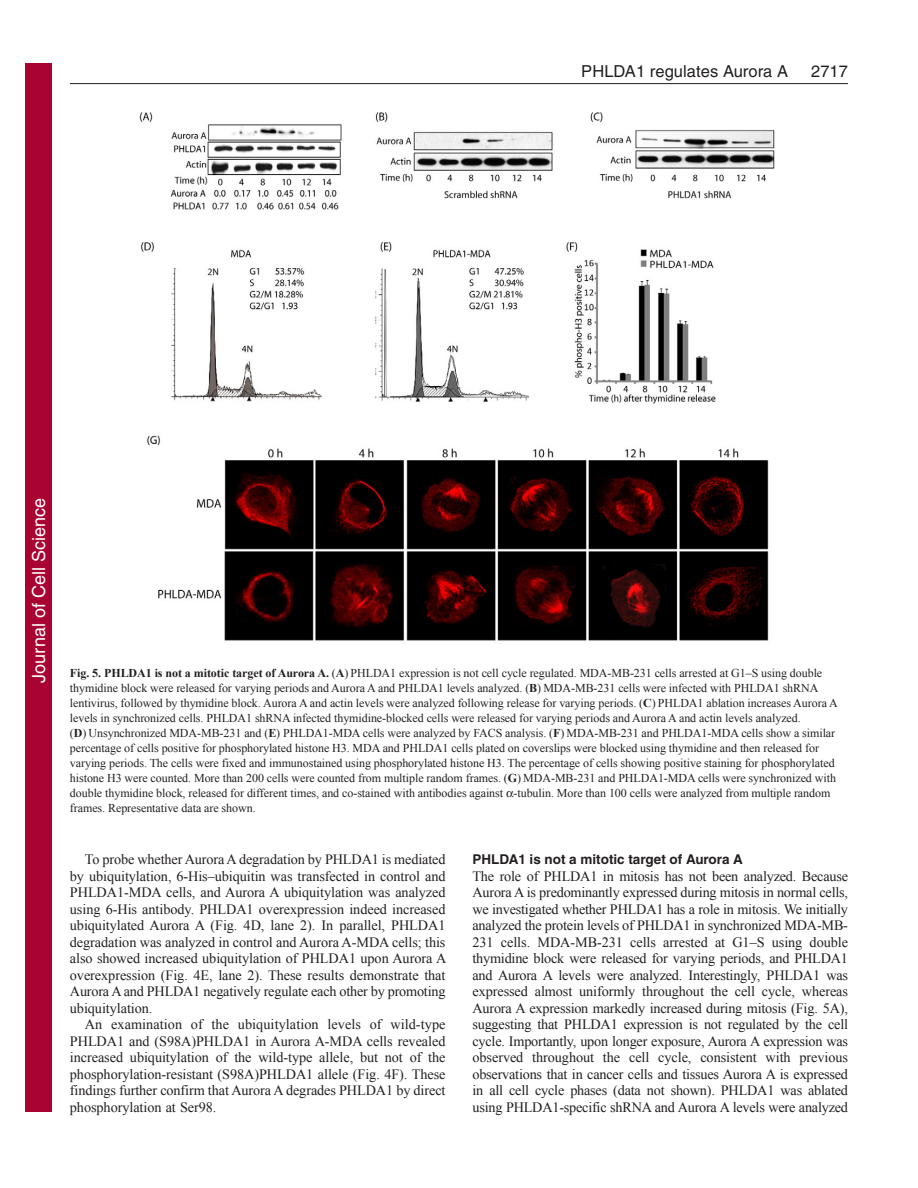
<style>
.page{position:relative;width:918px;height:1188px;background:#fff}
.page>*{position:absolute;margin:0;border:0;box-sizing:border-box;transform-origin:0 0}
.t1{font:18px "Helvetica";color:#fff}
.t2{font:16.5px "Helvetica";letter-spacing:.005em;color:#231f20}
.t3{font:14.25px/16.5px "Times New Roman";letter-spacing:-.015em;color:#231f20;text-align:justify}
.t4{font:700 13.5px "Helvetica";color:#231f20}
.t5{font:12px/15px "Times New Roman";letter-spacing:-.005em;color:#231f20}
.s1{font-weight:700}
</style>
<div class="page">
<hr style="left:70px;top:83px;width:778px;height:1px;background:#231f20">
<img style="left:139px;top:112px;width:636px;height:529px">
<div style="left:26px;top:64px;width:26px;height:1048px;background:#a90332"></div>
<p class="t2" style="left:581px;top:65px;width:208px">PHLDA1 regulates Aurora A</p>
<p class="t2" style="left:811px;top:65px;width:38px">2717</p>
<p class="t1" style="left:28px;top:683px;width:186px;rotate:-90deg">Journal of Cell Science</p>
<p class="t5" style="left:70px;top:665px;width:769px"><span class="s1">Fig. 5. PHLDA1 is not a mitotic target of Aurora A.</span> (<span class="s1">A</span>) PHLDA1 expression is not cell cycle regulated. MDA-MB-231 cells arrested at G1–S using double thymidine block were released for varying periods and Aurora A and PHLDA1 levels analyzed. (<span class="s1">B</span>) MDA-MB-231 cells were infected with PHLDA1 shRNA lentivirus, followed by thymidine block. Aurora A and actin levels were analyzed following release for varying periods. (<span class="s1">C</span>) PHLDA1 ablation increases Aurora A levels in synchronized cells. PHLDA1 shRNA infected thymidine-blocked cells were released for varying periods and Aurora A and actin levels analyzed.<br>(<span class="s1">D</span>) Unsynchronized MDA-MB-231 and (<span class="s1">E</span>) PHLDA1-MDA cells were analyzed by FACS analysis. (<span class="s1">F</span>) MDA-MB-231 and PHLDA1-MDA cells show a similar percentage of cells positive for phosphorylated histone H3. MDA and PHLDA1 cells plated on coverslips were blocked using thymidine and then released for varying periods. The cells were fixed and immunostained using phosphorylated histone H3. The percentage of cells showing positive staining for phosphorylated histone H3 were counted. More than 200 cells were counted from multiple random frames. (<span class="s1">G</span>) MDA-MB-231 and PHLDA1-MDA cells were synchronized with double thymidine block, released for different times, and co-stained with antibodies against -tubulin. More than 100 cells were analyzed from multiple random frames. Representative data are shown.</p>
<p class="t3" style="left:70px;top:851px;width:378px;text-indent:15px">To probe whether Aurora A degradation by PHLDA1 is mediated by ubiquitylation, 6-His–ubiquitin was transfected in control and PHLDA1-MDA cells, and Aurora A ubiquitylation was analyzed using 6-His antibody. PHLDA1 overexpression indeed increased ubiquitylated Aurora A (Fig. 4D, lane 2). In parallel, PHLDA1 degradation was analyzed in control and Aurora A-MDA cells; this also showed increased ubiquitylation of PHLDA1 upon Aurora A overexpression (Fig. 4E, lane 2). These results demonstrate that Aurora A and PHLDA1 negatively regulate each other by promoting ubiquitylation.</p>
<p class="t3" style="left:70px;top:1016px;width:377px;text-indent:15px">An examination of the ubiquitylation levels of wild-type PHLDA1 and (S98A)PHLDA1 in Aurora A-MDA cells revealed increased ubiquitylation of the wild-type allele, but not of the phosphorylation-resistant (S98A)PHLDA1 allele (Fig. 4F). These findings further confirm that Aurora A degrades PHLDA1 by direct phosphorylation at Ser98.</p>
<p class="t4" style="left:473px;top:854px;width:272px">PHLDA1 is not a mitotic target of Aurora A</p>
<p class="t3" style="left:473px;top:867px;width:377px">The role of PHLDA1 in mitosis has not been analyzed. Because Aurora A is predominantly expressed during mitosis in normal cells, we investigated whether PHLDA1 has a role in mitosis. We initially analyzed the protein levels of PHLDA1 in synchronized MDA-MB-231 cells. MDA-MB-231 cells arrested at G1–S using double thymidine block were released for varying periods, and PHLDA1 and Aurora A levels were analyzed. Interestingly, PHLDA1 was expressed almost uniformly throughout the cell cycle, whereas Aurora A expression markedly increased during mitosis (Fig. 5A), suggesting that PHLDA1 expression is not regulated by the cell cycle. Importantly, upon longer exposure, Aurora A expression was observed throughout the cell cycle, consistent with previous observations that in cancer cells and tissues Aurora A is expressed in all cell cycle phases (data not shown). PHLDA1 was ablated using PHLDA1-specific shRNA and Aurora A levels were analyzed</p>
</div>
